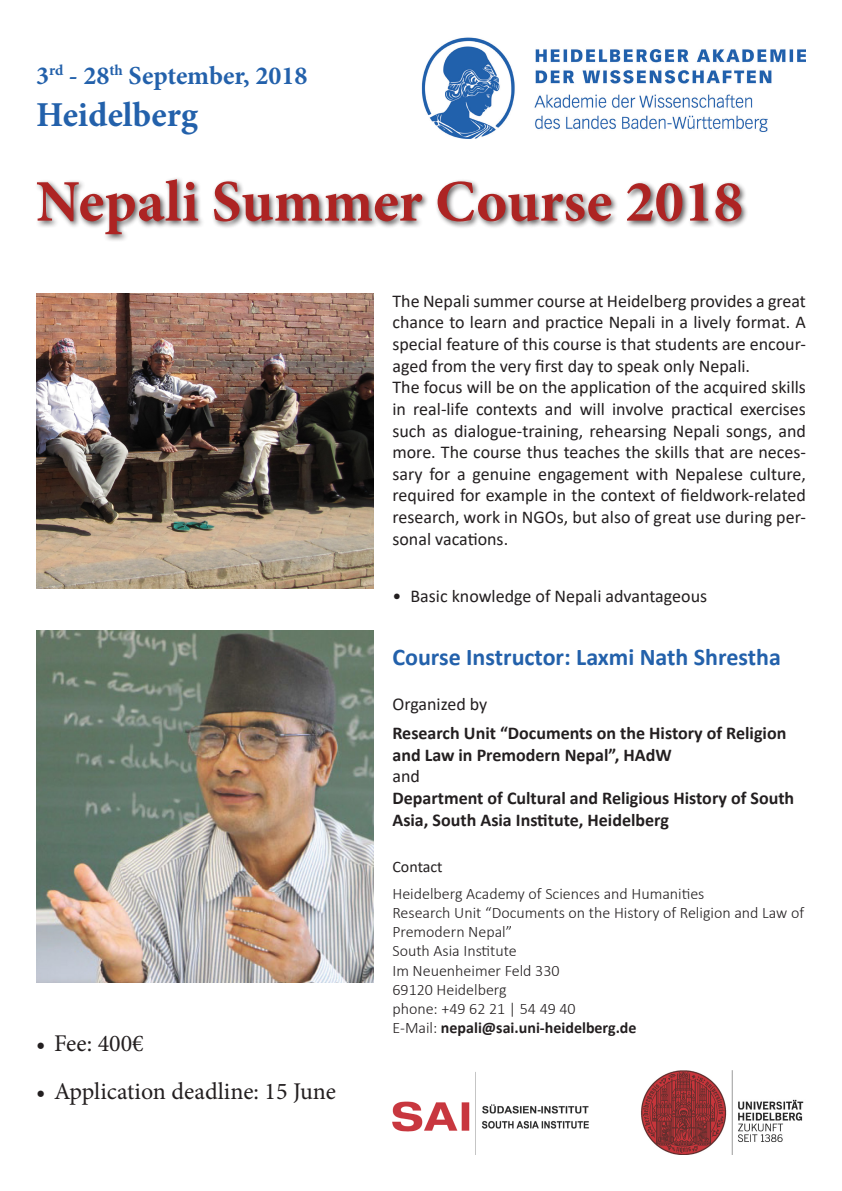
<style>
.page{position:relative;width:842px;height:1191px;background:#fff}
.page>*{position:absolute;margin:0;border:0;box-sizing:border-box;transform-origin:0 0}
.t1{font:700 59px "Minion Pro";color:#ad2423}
.t2{font:700 35px "Minion Pro";letter-spacing:-.005em;color:#2361ab}
.t3{font:700 26px "Minion Pro";color:#2361ab}
.t4{font:24px "Minion Pro";color:#231f20}
.t5{font:700 24px "Calibri";color:#2361ab}
.t6{font:18px/21.6px "Calibri";color:#231f20;text-align:justify}
.t7{font:700 18px/21.6px "Calibri";color:#231f20}
.t8{font:300 16px/19.2px "Calibri";color:#231f20}
.t9{font:700 16px "Calibri";color:#231f20}
.t10{font:16px "Calibri";color:#231f20}
.s1{font-weight:300}
</style>
<div class="page">
<img style="left:36px;top:293px;width:338px;height:296px">
<div style="left:34px;top:175px;width:715px;height:67px;background:#231f20;opacity:.75"></div>
<img style="left:641px;top:1070px;width:163px;height:85px">
<img style="left:421px;top:37px;width:385px;height:101px">
<img style="left:36px;top:630px;width:338px;height:352px">
<img style="left:392px;top:1072px;width:197px;height:83px">
<p class="t3" style="left:36px;top:57px;width:273px">3<sup>rd</sup> - 28<sup>th</sup> September, 2018</p>
<p class="t2" style="left:36px;top:90px;width:164px">Heidelberg</p>
<p class="t1" style="left:36px;top:160px;width:708px">Nepali Summer Course 2018</p>
<p class="t6" style="left:392px;top:290px;width:415px">The Nepali summer course at Heidelberg provides a great chance to learn and practice Nepali in a lively format. A special feature of this course is that students are encour&shy;aged from the very first day to speak only Nepali.</p>
<p class="t6" style="left:392px;top:376px;width:415px">The focus will be on the application of the acquired skills in real-life contexts and will involve practical exercises such as dialogue-training, rehearsing Nepali songs, and more. The course thus teaches the skills that are neces&shy;sary for a genuine engagement with Nepalese culture, required for example in the context of fieldwork-related research, work in NGOs, but also of great use during per&shy;sonal vacations.</p>
<p class="t6" style="left:392px;top:585px;width:316px">• Basic knowledge of Nepali advantageous</p>
<p class="t5" style="left:392px;top:640px;width:390px">Course Instructor: Laxmi Nath Shrestha</p>
<p class="t4" style="left:36px;top:1027px;width:109px">• Fee: 400€</p>
<p class="t4" style="left:36px;top:1075px;width:302px">• Application deadline: 15 June</p>
<p class="t6" style="left:392px;top:693px;width:97px">Organized by</p>
<p class="t7" style="left:392px;top:722px;width:395px">Research Unit “Documents on the History of Religion and Law in Premodern Nepal”, HAdW</p>
<p class="t6" style="left:392px;top:765px;width:29px">and</p>
<p class="t7" style="left:392px;top:787px;width:403px">Department of Cultural and Religious History of South<br>Asia, South Asia Institute, Heidelberg</p>
<p class="t10" style="left:392px;top:856px;width:52px">Contact</p>
<p class="t8" style="left:392px;top:883px;width:314px">Heidelberg Academy of Sciences and Humanities</p>
<p class="t8" style="left:392px;top:903px;width:413px">Research Unit “Documents on the History of Religion and Law of<br>Premodern Nepal”</p>
<p class="t8" style="left:392px;top:941px;width:126px">South Asia Institute</p>
<p class="t8" style="left:392px;top:960px;width:169px">Im Neuenheimer Feld 330</p>
<p class="t8" style="left:392px;top:979px;width:116px">69120 Heidelberg</p>
<p class="t8" style="left:392px;top:999px;width:185px">phone: +49 62 21 | 54 49 40</p>
<p class="t9" style="left:392px;top:1016px;width:246px"><span class="s1">E-Mail:</span> nepali@sai.uni-heidelberg.de</p>
</div>
